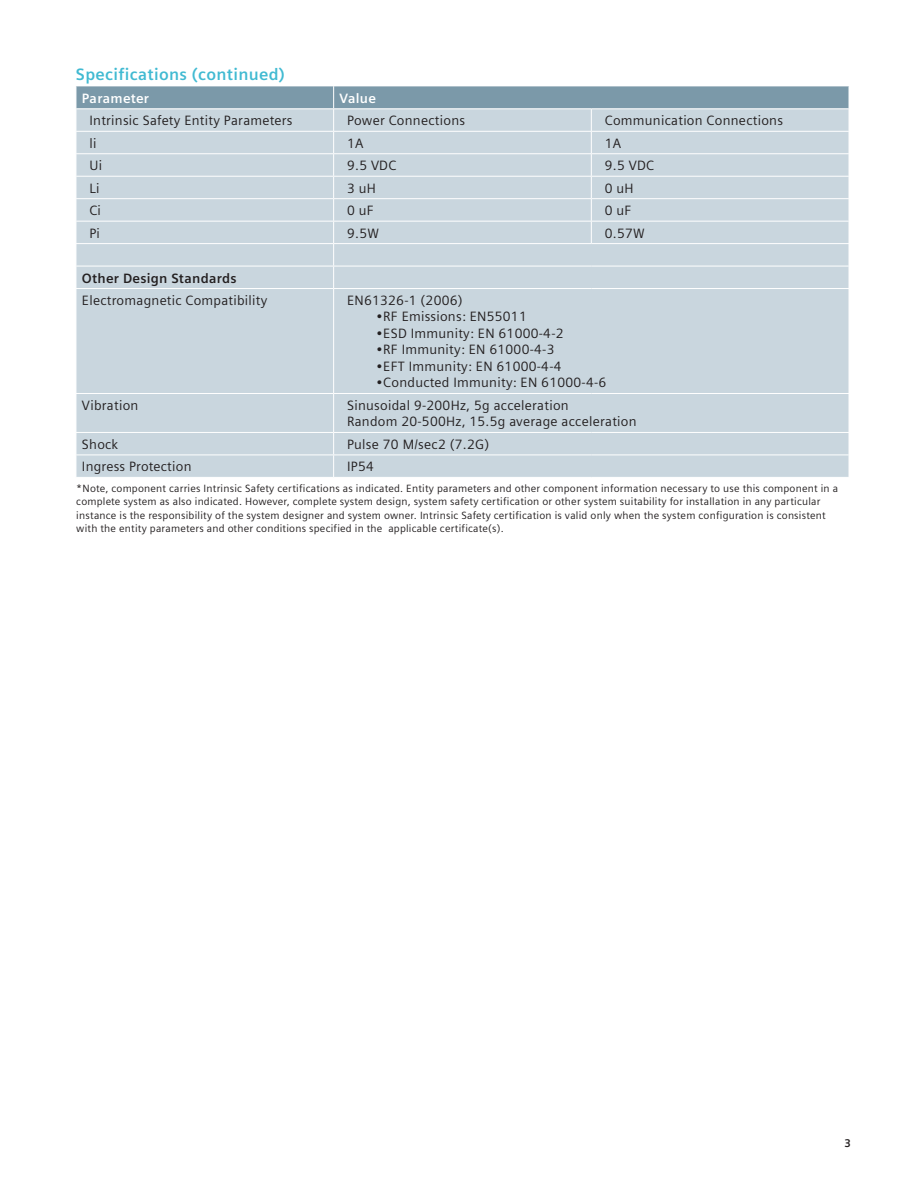
<style>
.page{position:relative;width:918px;height:1188px;background:#fff}
.page>*{position:absolute;margin:0;border:0;box-sizing:border-box;transform-origin:0 0}
._04__Marginal_notes{font:700 16.5px "Siemens Sans OT";letter-spacing:.02em;color:#41bad2}
._04__Marginal_notes-2{font:13.5px "Siemens Sans OT";letter-spacing:.02em;color:#231f20}
._04__Marginal_notes-3{font:700 13.5px "Siemens Sans OT";letter-spacing:.02em;color:#231f20}
._04__Marginal_notes-4{font:700 13.5px "Siemens Sans OT";letter-spacing:.02em;color:#fff}
._00__Header__footer{font:700 11.25px "Siemens Sans OT";color:#231f20}
._04__Marginal_notes-5{font:10.5px/13.5px "Siemens Sans OT";letter-spacing:.02em;color:#231f20}
</style>
<div class="page">
<div style="left:77px;top:289px;width:772px;height:188px;background:#c9d6de"></div>
<svg style="left:76px;top:86px;width:773px;height:202px;background:#c2d1d9"></svg>
<hr style="left:333px;top:289px;width:1px;height:104px;background:#fff">
<hr style="left:76px;top:393px;width:258px;height:1px;background:#fff">
<hr style="left:334px;top:393px;width:257px;height:1px;background:#fff">
<hr style="left:333px;top:394px;width:1px;height:38px;background:#fff">
<hr style="left:591px;top:393px;width:258px;height:1px;background:#fff">
<hr style="left:76px;top:432px;width:258px;height:1px;background:#fff">
<hr style="left:334px;top:432px;width:257px;height:1px;background:#fff">
<hr style="left:591px;top:432px;width:258px;height:1px;background:#fff">
<hr style="left:76px;top:455px;width:258px;height:1px;background:#fff">
<svg style="left:76px;top:433px;width:1px;height:44px"></svg>
<hr style="left:334px;top:455px;width:257px;height:1px;background:#fff">
<svg style="left:333px;top:433px;width:1px;height:44px"></svg>
<hr style="left:591px;top:455px;width:258px;height:1px;background:#fff">
<p class="_04__Marginal_notes" style="left:76px;top:65px;width:210px">Specifications (continued)</p>
<p class="_04__Marginal_notes-4" style="left:82px;top:90px;width:69px">Parameter</p>
<p class="_04__Marginal_notes-4" style="left:340px;top:90px;width:38px">Value</p>
<p class="_04__Marginal_notes-2" style="left:89px;top:113px;width:205px">Intrinsic Safety Entity Parameters</p>
<p class="_04__Marginal_notes-2" style="left:347px;top:113px;width:120px">Power Connections</p>
<p class="_04__Marginal_notes-2" style="left:605px;top:113px;width:180px">Communication Connections</p>
<p class="_04__Marginal_notes-2" style="left:89px;top:136px;width:9px">li</p>
<p class="_04__Marginal_notes-2" style="left:347px;top:136px;width:18px">1A</p>
<p class="_04__Marginal_notes-2" style="left:605px;top:136px;width:18px">1A</p>
<p class="_04__Marginal_notes-2" style="left:89px;top:158px;width:14px">Ui</p>
<p class="_04__Marginal_notes-2" style="left:347px;top:158px;width:51px">9.5 VDC</p>
<p class="_04__Marginal_notes-2" style="left:605px;top:158px;width:51px">9.5 VDC</p>
<p class="_04__Marginal_notes-2" style="left:89px;top:180px;width:12px">Li</p>
<p class="_04__Marginal_notes-2" style="left:347px;top:180px;width:30px">3 uH</p>
<p class="_04__Marginal_notes-2" style="left:605px;top:180px;width:30px">0 uH</p>
<p class="_04__Marginal_notes-2" style="left:89px;top:203px;width:13px">Ci</p>
<p class="_04__Marginal_notes-2" style="left:347px;top:203px;width:28px">0 uF</p>
<p class="_04__Marginal_notes-2" style="left:605px;top:203px;width:28px">0 uF</p>
<p class="_04__Marginal_notes-2" style="left:89px;top:225px;width:12px">Pi</p>
<p class="_04__Marginal_notes-2" style="left:347px;top:225px;width:33px">9.5W</p>
<p class="_04__Marginal_notes-2" style="left:605px;top:225px;width:41px">0.57W</p>
<p class="_04__Marginal_notes-3" style="left:82px;top:270px;width:156px">Other Design Standards</p>
<p class="_04__Marginal_notes-2" style="left:82px;top:293px;width:187px">Electromagnetic Compatibility</p>
<p class="_04__Marginal_notes-2" style="left:347px;top:293px;width:117px">EN61326-1 (2006)</p>
<p class="_04__Marginal_notes-2" style="left:376px;top:309px;width:152px">•RF Emissions: EN55011</p>
<p class="_04__Marginal_notes-2" style="left:376px;top:326px;width:189px">•ESD Immunity: EN 61000-4-2</p>
<p class="_04__Marginal_notes-2" style="left:376px;top:342px;width:180px">•RF Immunity: EN 61000-4-3</p>
<p class="_04__Marginal_notes-2" style="left:376px;top:359px;width:187px">•EFT Immunity: EN 61000-4-4</p>
<p class="_04__Marginal_notes-2" style="left:376px;top:375px;width:231px">•Conducted Immunity: EN 61000-4-6</p>
<p class="_04__Marginal_notes-2" style="left:82px;top:398px;width:58px">Vibration</p>
<p class="_04__Marginal_notes-2" style="left:347px;top:398px;width:223px">Sinusoidal 9-200Hz, 5g acceleration</p>
<p class="_04__Marginal_notes-2" style="left:347px;top:414px;width:291px">Random 20-500Hz, 15.5g average acceleration</p>
<p class="_04__Marginal_notes-2" style="left:82px;top:437px;width:38px">Shock</p>
<p class="_04__Marginal_notes-2" style="left:347px;top:437px;width:144px">Pulse 70 M/sec2 (7.2G)</p>
<p class="_04__Marginal_notes-2" style="left:82px;top:459px;width:111px">Ingress Protection</p>
<p class="_04__Marginal_notes-2" style="left:347px;top:459px;width:28px">IP54</p>
<p class="_04__Marginal_notes-5" style="left:76px;top:481px;width:763px">*Note, component carries Intrinsic Safety certifications as indicated. Entity parameters and other component information necessary to use this component in a complete system as also indicated. However, complete system design, system safety certification or other system suitability for installation in any particular instance is the responsibility of the system designer and system owner. Intrinsic Safety certification is valid only when the system configuration is consistent with the entity parameters and other conditions specified in the applicable certificate(s).</p>
<p class="_00__Header__footer" style="left:845px;top:1137px;width:8px">3</p>
</div>
